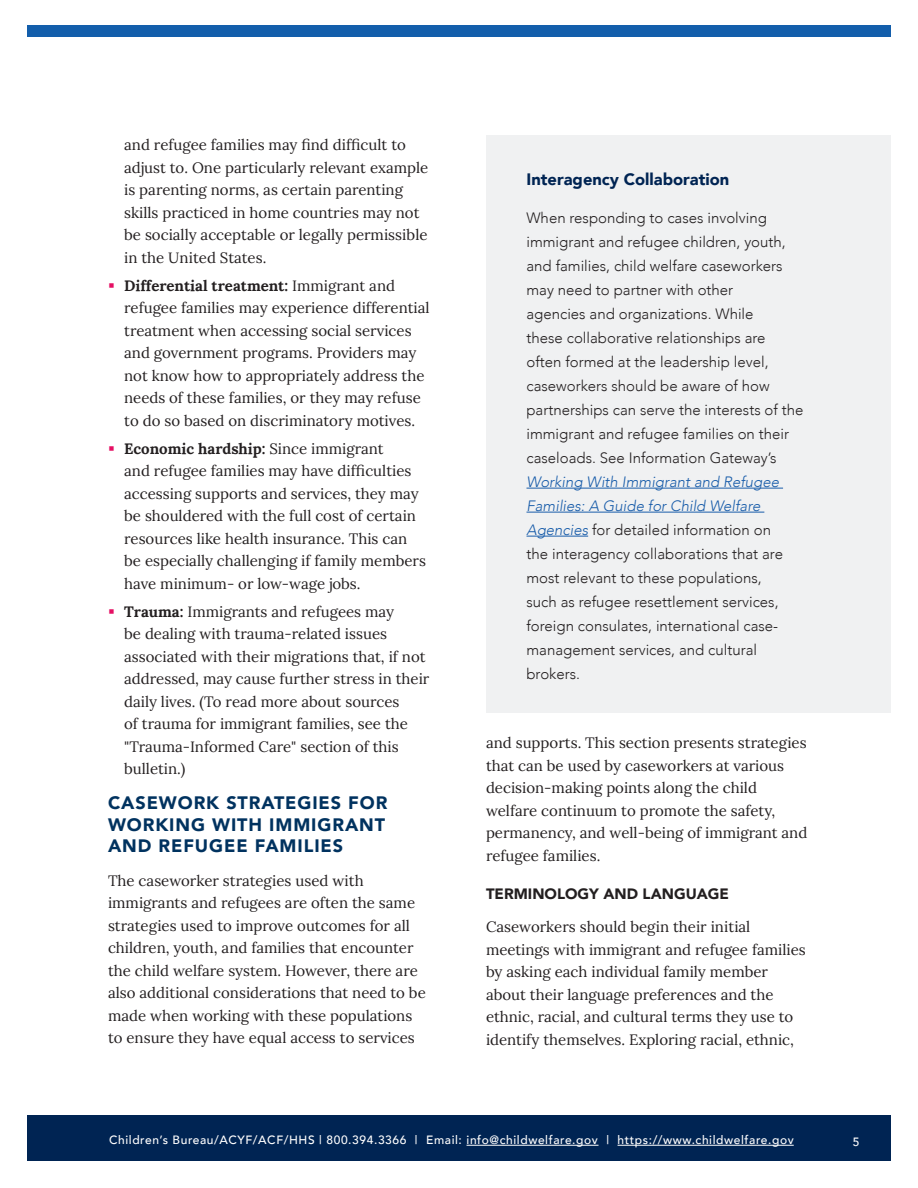
<style>
.page{position:relative;width:918px;height:1188px;background:#fff}
.page>*{position:absolute;margin:0;border:0;box-sizing:border-box;transform-origin:0 0}
.t1{font:900 18px/21.6px "Avenir";letter-spacing:.05em;color:#00325f}
.t2{font:900 16.5px "Avenir";color:#002453}
.t3{font:15px/22.5px "Lora";color:#231f20}
.t4{font:300 15px/24px "Avenir";color:#231f20}
.t5{font:900 15px "Avenir";color:#231f20}
.t6{font:500 12px "Avenir";letter-spacing:.05em;color:#fff}
.s1{font-weight:700}
.s2{font-style:italic;color:#195daa}
</style>
<div class="page">
<div style="left:27px;top:1116px;width:864px;height:45px;background:#002453"></div>
<hr style="left:467px;top:1145px;width:132px;height:1px;background:#fff">
<hr style="left:618px;top:1145px;width:176px;height:1px;background:#fff">
<div style="left:27px;top:26px;width:864px;height:12px;background:#135eab"></div>
<div style="left:486px;top:135px;width:405px;height:578px;background:#f0f1f2"></div>
<hr style="left:526px;top:488px;width:257px;height:1px;background:#195daa">
<hr style="left:526px;top:512px;width:238px;height:1px;background:#195daa">
<hr style="left:526px;top:536px;width:62px;height:1px;background:#195daa">
<p class="t3" style="left:124px;top:133px;width:306px">and refugee families may find difficult to adjust to. One particularly relevant example is parenting norms, as certain parenting skills practiced in home countries may not be socially acceptable or legally permissible in the United States.</p>
<p class="t3" style="left:124px;top:273px;width:307px"><span class="s1">Differential treatment:</span> Immigrant and refugee families may experience differential treatment when accessing social services and government programs. Providers may not know how to appropriately address the needs of these families, or they may refuse to do so based on discriminatory motives.</p>
<p class="t3" style="left:124px;top:436px;width:303px"><span class="s1">Economic hardship:</span> Since immigrant<br>and refugee families may have difficulties accessing supports and services, they may be shouldered with the full cost of certain resources like health insurance. This can be especially challenging if family members have minimum- or low-wage jobs.</p>
<p class="t3" style="left:124px;top:599px;width:307px"><span class="s1">Trauma:</span> Immigrants and refugees may<br>be dealing with trauma-related issues associated with their migrations that, if not addressed, may cause further stress in their daily lives. (To read more about sources<br>of trauma for immigrant families, see the "Trauma-Informed Care" section of this bulletin.)</p>
<h2 class="t1" style="left:108px;top:792px;width:281px">CASEWORK STRATEGIES FOR<br>WORKING WITH IMMIGRANT<br>AND REFUGEE FAMILIES</h2>
<p class="t3" style="left:108px;top:868px;width:319px">The caseworker strategies used with immigrants and refugees are often the same strategies used to improve outcomes for all children, youth, and families that encounter the child welfare system. However, there are also additional considerations that need to be made when working with these populations to ensure they have equal access to services</p>
<h3 class="t2" style="left:526px;top:166px;width:204px">Interagency Collaboration</h3>
<p class="t4" style="left:526px;top:206px;width:279px">When responding to cases involving immigrant and refugee children, youth, and families, child welfare caseworkers may need to partner with other<br>agencies and organizations. While<br>these collaborative relationships are often formed at the leadership level, caseworkers should be aware of how partnerships can serve the interests of the immigrant and refugee families on their caseloads. See Information Gateway’s <span class="s2">Working With Immigrant and Refugee Families: A Guide for Child Welfare Agencies</span> for detailed information on<br>the interagency collaborations that are most relevant to these populations,<br>such as refugee resettlement services, foreign consulates, international case&shy;management services, and cultural brokers.</p>
<p class="t3" style="left:486px;top:731px;width:323px">and supports. This section presents strategies that can be used by caseworkers at various decision-making points along the child welfare continuum to promote the safety, permanency, and well-being of immigrant and refugee families.</p>
<h3 class="t5" style="left:486px;top:881px;width:245px">TERMINOLOGY AND LANGUAGE</h3>
<p class="t3" style="left:486px;top:915px;width:321px">Caseworkers should begin their initial meetings with immigrant and refugee families by asking each individual family member about their language preferences and the ethnic, racial, and cultural terms they use to identify themselves. Exploring racial, ethnic,</p>
<p class="t6" style="left:109px;top:1130px;width:686px">Children’s Bureau/ACYF/ACF/HHS | 800.394.3366 | Email: info@childwelfare.gov | https://www.childwelfare.gov</p>
<p class="t6" style="left:853px;top:1131px;width:8px">5</p>
</div>
